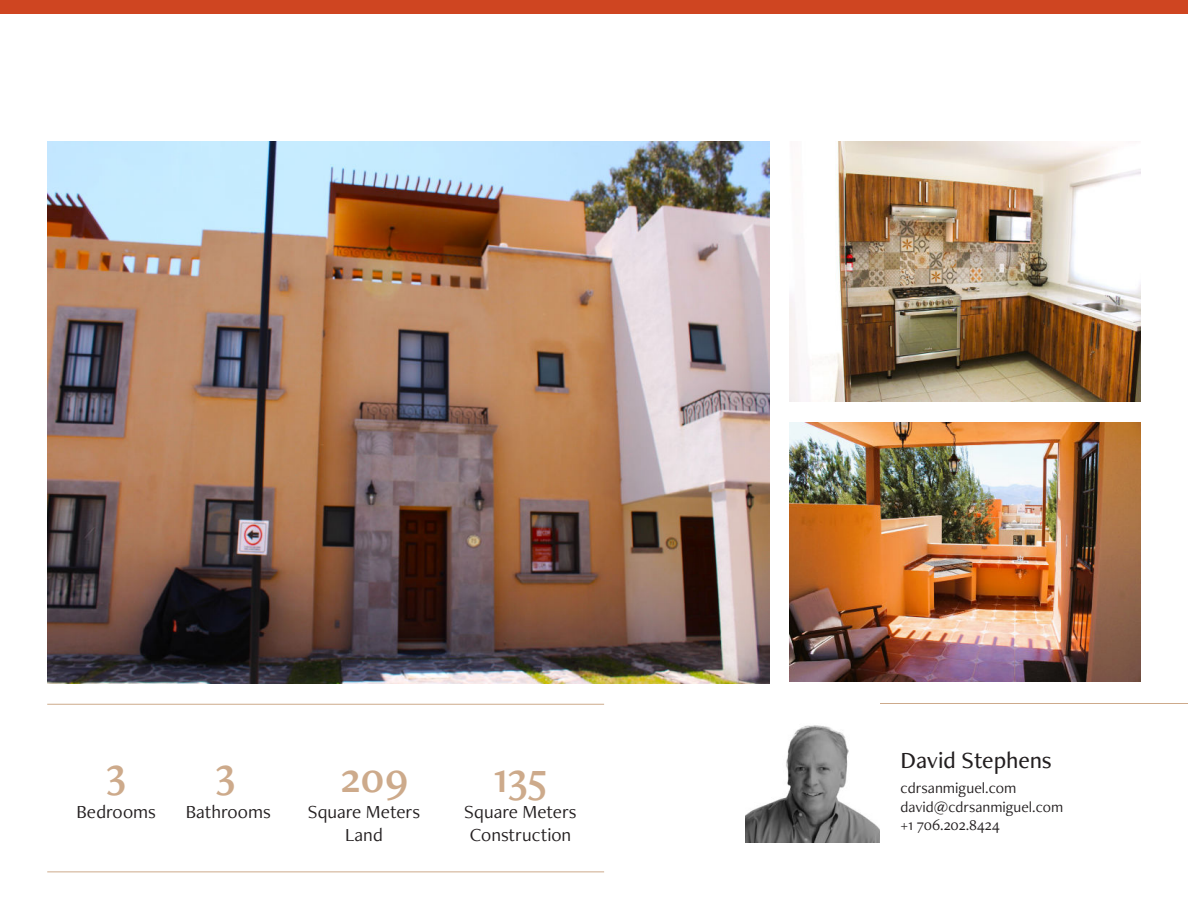
<style>
.page{position:relative;width:1188px;height:918px;background:#fff}
.page>*{position:absolute;margin:0;border:0;box-sizing:border-box;transform-origin:0 0}
.t1{font:43.5px "Freight Neo Pro Semi";color:#cdaa8b}
.t2{font:500 24px "Freight Neo Pro";color:#231f20}
.t3{font:19.2px/23px "Freight Neo Pro";color:#231f20;text-align:center}
.t4{font:15.75px "Freight Neo Pro";color:#231f20}
.t5{font:15.6px/18.6px "Freight Neo Pro";color:#231f20}
</style>
<div class="page">
<img style="left:47px;top:141px;width:723px;height:542px">
<img style="left:790px;top:141px;width:351px;height:261px">
<img style="left:790px;top:422px;width:351px;height:259px">
<hr style="left:47px;top:704px;width:557px;height:1px;background:#cdaa8b">
<hr style="left:790px;top:703px;width:398px;height:1px;background:#cdaa8b">
<hr style="left:47px;top:871px;width:557px;height:1px;background:#cdaa8b">
<div style="left:0;top:0;width:1188px;height:13px;background:#cf4521"></div>
<img style="left:745px;top:703px;width:134px;height:139px">
<h1 class="t1" style="left:106px;top:760px;width:22px">3</h1>
<p class="t3" style="left:76px;top:803px;width:81px">Bedrooms</p>
<h1 class="t1" style="left:215px;top:760px;width:22px">3</h1>
<p class="t3" style="left:186px;top:803px;width:87px">Bathrooms</p>
<h1 class="t1" style="left:341px;top:765px;width:70px">209</h1>
<p class="t3" style="left:308px;top:803px;width:114px">Square Meters<br>Land</p>
<h1 class="t1" style="left:494px;top:765px;width:55px">135</h1>
<p class="t3" style="left:464px;top:803px;width:114px;text-align:left">Square Meters<br>Construction</p>
<p class="t2" style="left:901px;top:751px;width:153px">David Stephens</p>
<p class="t4" style="left:901px;top:782px;width:117px">cdrsanmiguel.com</p>
<p class="t5" style="left:901px;top:799px;width:164px">david@cdrsanmiguel.com +1 706.202.8424</p>
</div>
